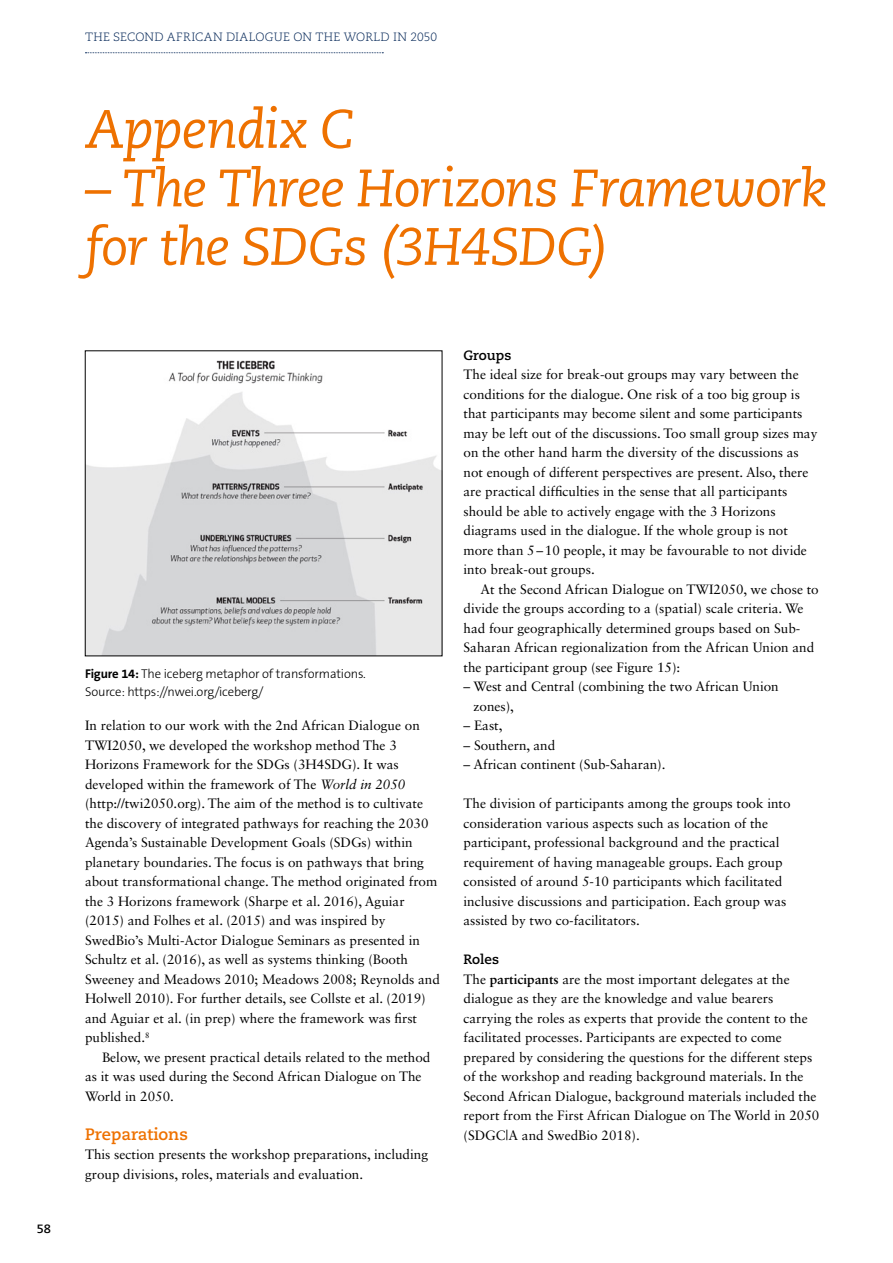
<style>
.page{position:relative;width:893px;height:1263px;background:#fff}
.page>*{position:absolute;margin:0;border:0;box-sizing:border-box;transform-origin:0 0}
.t1{font:italic 54px "Caecilia LT Std";letter-spacing:-.02em;color:#ee7100}
.t2{font:italic 52.5px/58.5px "Caecilia LT Std";letter-spacing:-.025em;color:#ee7100}
.t3{font:700 16.5px "Caecilia LT Std";color:#ee7100}
.t4{font:13.5px/19.5px "Sabon LT Std";color:#000}
.t5{font:700 13.5px "Caecilia LT Std";color:#000}
.t6{font:300 12.75px/17.2px "The Sans B W3";letter-spacing:-.01em;color:#000}
.t7{font:300 12px "Caecilia LT Std";letter-spacing:.02em;color:#002455}
.t8{font:700 12px "Caecilia LT Std";color:#000}
.s1{font-family:"The Sans B W7";font-weight:700}
.s2{font-style:italic}
.s3{font-weight:700}
</style>
<div class="page">
<svg style="left:85px;top:52px;width:298px;height:1px"></svg>
<img style="left:87px;top:360px;width:353px;height:294px">
<p class="t7" style="left:85px;top:30px;width:354px">THE SECOND AFRICAN DIALOGUE ON THE WORLD IN 2050</p>
<h1 class="t1" style="left:85px;top:98px;width:271px">Appendix C</h1>
<h2 class="t2" style="left:85px;top:160px;width:744px">– The Three Horizons Framework for the SDGs (3H4SDG)</h2>
<p class="t8" style="left:37px;top:1222px;width:16px">58</p>
<p class="t6" style="left:85px;top:665px;width:282px"><span class="s1">Figure 14:</span> The iceberg metaphor of transformations.<br>Source: https://nwei.org/iceberg/</p>
<p class="t4" style="left:85px;top:716px;width:356px">In relation to our work with the 2nd African Dialogue on TWI2050, we developed the workshop method The 3<br>Horizons Framework for the SDGs (3H4SDG). It was developed within the framework of The <span class="s2">World in 2050 </span>(http://twi2050.org). The aim of the method is to cultivate the discovery of integrated pathways for reaching the 2030<br>Agenda’s Sustainable Development Goals (SDGs) within planetary boundaries. The focus is on pathways that bring about transformational change. The method originated from the 3 Horizons framework (Sharpe et al. 2016), Aguiar (2015) and Folhes et al. (2015) and was inspired by SwedBio’s Multi-Actor Dialogue Seminars as presented in Schultz et al. (2016), as well as systems thinking (Booth Sweeney and Meadows 2010; Meadows 2008; Reynolds and Holwell 2010). For further details, see Collste et al. (2019) and Aguiar et al. (in prep) where the framework was first published.<sup>8</sup></p>
<p class="t4" style="left:85px;top:1047px;width:347px;text-indent:17px">Below, we present practical details related to the method as it was used during the Second African Dialogue on The<br>World in 2050.</p>
<p class="t3" style="left:85px;top:1124px;width:104px">Preparations</p>
<p class="t4" style="left:85px;top:1145px;width:345px">This section presents the workshop preparations, including group divisions, roles, materials and evaluation.</p>
<p class="t5" style="left:463px;top:347px;width:49px">Groups</p>
<p class="t4" style="left:463px;top:365px;width:355px">The ideal size for break-out groups may vary between the conditions for the dialogue. One risk of a too big group is that participants may become silent and some participants may be left out of the discussions. Too small group sizes may on the other hand harm the diversity of the discussions as not enough of different perspectives are present. Also, there are practical difficulties in the sense that all participants should be able to actively engage with the 3 Horizons diagrams used in the dialogue. If the whole group is not more than 5–10 people, it may be favourable to not divide into break-out groups.</p>
<p class="t4" style="left:463px;top:579px;width:357px;text-indent:17px">At the Second African Dialogue on TWI2050, we chose to divide the groups according to a (spatial) scale criteria. We had four geographically determined groups based on Sub-Saharan African regionalization from the African Union and the participant group (see Figure 15):</p>
<p class="t4" style="left:473px;top:677px;width:307px;text-indent:-10px">– West and Central (combining the two African Union zones),</p>
<p class="t4" style="left:463px;top:716px;width:41px">– East,</p>
<p class="t4" style="left:463px;top:735px;width:93px">– Southern, and</p>
<p class="t4" style="left:463px;top:755px;width:204px">– African continent (Sub-Saharan).</p>
<p class="t4" style="left:463px;top:794px;width:329px">The division of participants among the groups took into consideration various aspects such as location of the participant, professional background and the practical requirement of having manageable groups. Each group consisted of around 5-10 participants which facilitated inclusive discussions and participation. Each group was assisted by two co-facilitators.</p>
<p class="t5" style="left:463px;top:951px;width:37px">Roles</p>
<p class="t4" style="left:463px;top:969px;width:357px">The <span class="s3">participants</span> are the most important delegates at the dialogue as they are the knowledge and value bearers carrying the roles as experts that provide the content to the facilitated processes. Participants are expected to come prepared by considering the questions for the different steps of the workshop and reading background materials. In the Second African Dialogue, background materials included the report from the First African Dialogue on The World in 2050 (SDGC|A and SwedBio 2018).</p>
</div>
